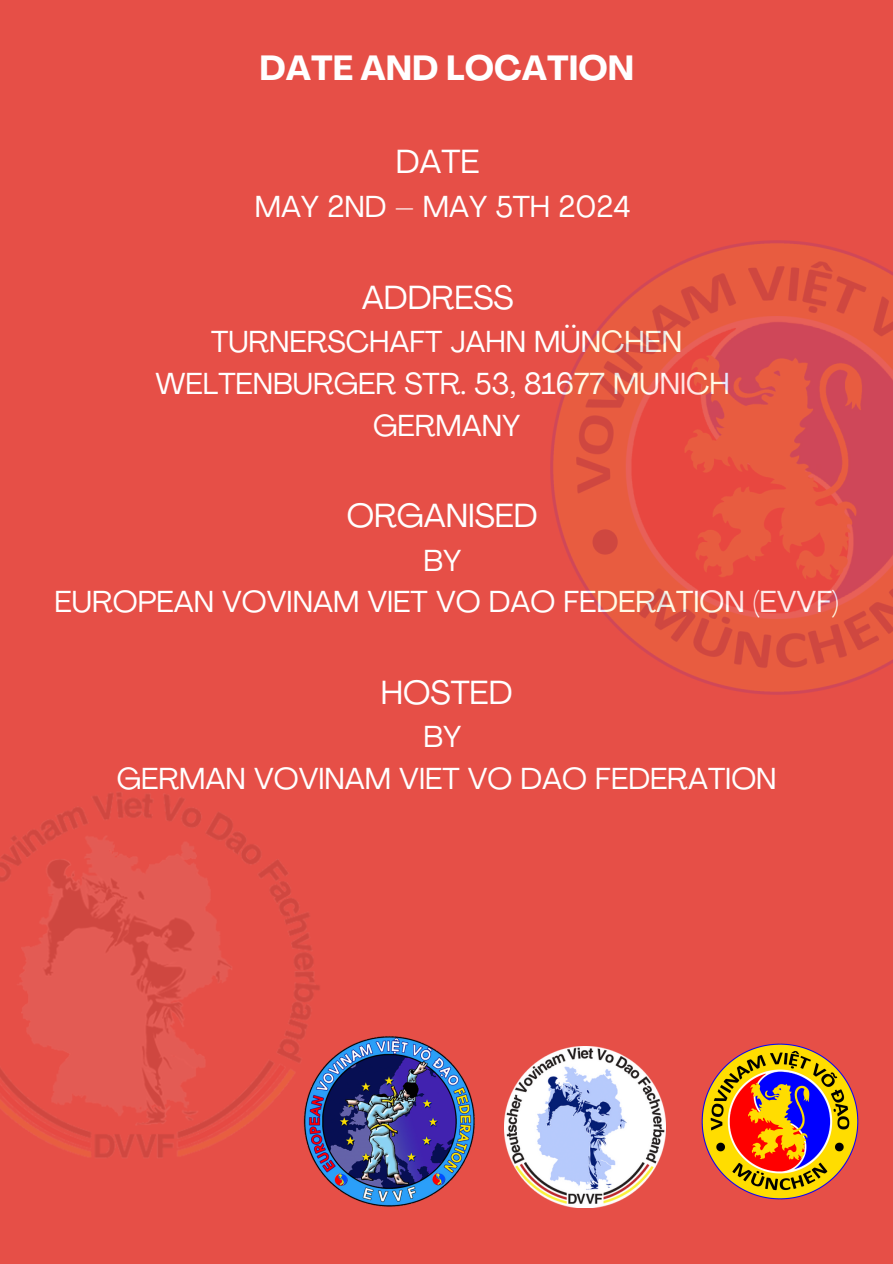
<style>
.page{position:relative;width:893px;height:1264px;background:#fff}
.page>*{position:absolute;margin:0;border:0;box-sizing:border-box;transform-origin:0 0}
.t1{font:700 34.5px "Agrandir";color:#fff}
.t2{font:33px "Agrandir";color:#fff}
.t3{font:30px "Agrandir";color:#fff}
</style>
<div class="page">
<div style="left:0;top:0;width:892px;height:1263px;background:#e64f47"></div>
<img style="left:701px;top:1043px;width:158px;height:157px">
<img style="left:318px;top:1036px;width:157px;height:171px">
<img style="left:0;top:792px;width:329px;height:377px">
<img style="left:550px;top:240px;width:342px;height:455px">
<img style="left:504px;top:1046px;width:161px;height:161px">
<p class="t1" style="left:259px;top:54px;width:376px">DATE AND LOCATION</p>
<p class="t2" style="left:396px;top:149px;width:85px">DATE</p>
<p class="t3" style="left:255px;top:195px;width:377px">MAY 2ND – MAY 5TH 2024</p>
<p class="t2" style="left:362px;top:284px;width:153px">ADDRESS</p>
<p class="t3" style="left:211px;top:330px;width:472px">TURNERSCHAFT JAHN MÜNCHEN</p>
<p class="t3" style="left:155px;top:371px;width:575px">WELTENBURGER STR. 53, 81677 MUNICH</p>
<p class="t3" style="left:373px;top:413px;width:149px">GERMANY</p>
<p class="t2" style="left:347px;top:502px;width:192px">ORGANISED</p>
<p class="t3" style="left:423px;top:548px;width:39px">BY</p>
<p class="t3" style="left:55px;top:590px;width:785px">EUROPEAN VOVINAM VIET VO DAO FEDERATION (EVVF)</p>
<p class="t2" style="left:381px;top:678px;width:133px">HOSTED</p>
<p class="t3" style="left:423px;top:725px;width:39px">BY</p>
<p class="t3" style="left:117px;top:766px;width:661px">GERMAN VOVINAM VIET VO DAO FEDERATION</p>
</div>
